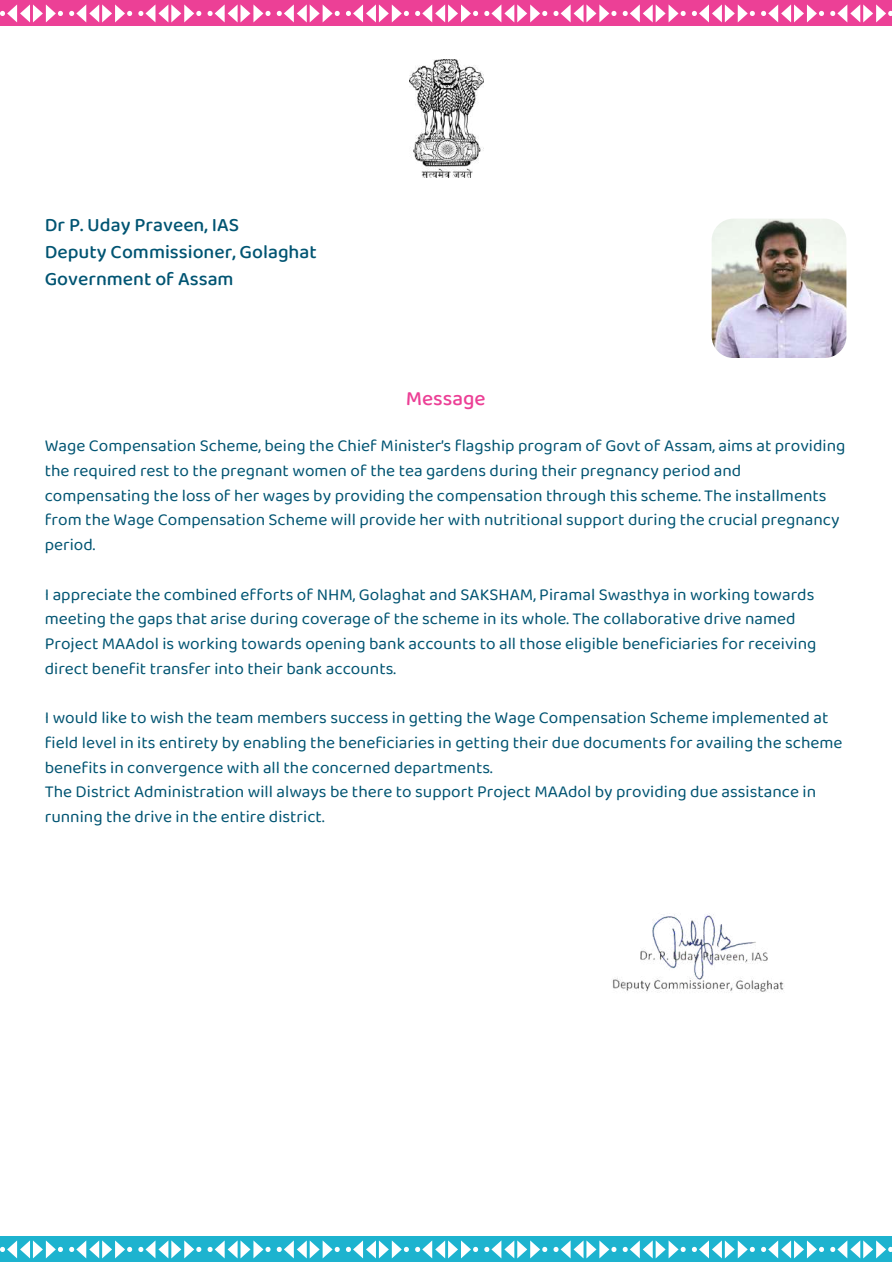
<style>
.page{position:relative;width:893px;height:1264px;background:#fff}
.page>*{position:absolute;margin:0;border:0;box-sizing:border-box;transform-origin:0 0}
.t1{font:500 21px "Baloo 2";color:#ec4096}
.t2{font:500 19.5px/27px "Baloo 2";color:#005472}
.t3{font:17.25px/24.8px "Baloo 2";color:#005472}
</style>
<div class="page">
<div style="left:0;top:0;width:891px;height:25px;background:#ec4096"></div>
<div style="left:0;top:1235px;width:891px;height:25px;background:#1db3cf"></div>
<svg style="left:0;top:4px;width:63px;height:18px"></svg>
<svg style="left:69px;top:4px;width:63px;height:18px"></svg>
<svg style="left:138px;top:4px;width:63px;height:18px"></svg>
<svg style="left:207px;top:4px;width:63px;height:18px"></svg>
<svg style="left:277px;top:4px;width:63px;height:18px"></svg>
<svg style="left:346px;top:4px;width:63px;height:18px"></svg>
<svg style="left:415px;top:4px;width:63px;height:18px"></svg>
<svg style="left:484px;top:4px;width:63px;height:18px"></svg>
<svg style="left:553px;top:4px;width:63px;height:18px"></svg>
<svg style="left:622px;top:4px;width:63px;height:18px"></svg>
<svg style="left:691px;top:4px;width:63px;height:18px"></svg>
<svg style="left:761px;top:4px;width:63px;height:18px"></svg>
<svg style="left:830px;top:4px;width:62px;height:18px"></svg>
<svg style="left:0;top:1240px;width:63px;height:18px"></svg>
<svg style="left:69px;top:1240px;width:63px;height:18px"></svg>
<svg style="left:138px;top:1240px;width:63px;height:18px"></svg>
<svg style="left:207px;top:1240px;width:63px;height:18px"></svg>
<svg style="left:277px;top:1240px;width:63px;height:18px"></svg>
<svg style="left:346px;top:1240px;width:63px;height:18px"></svg>
<svg style="left:415px;top:1240px;width:63px;height:18px"></svg>
<svg style="left:484px;top:1240px;width:63px;height:18px"></svg>
<svg style="left:553px;top:1240px;width:63px;height:18px"></svg>
<svg style="left:622px;top:1240px;width:63px;height:18px"></svg>
<svg style="left:691px;top:1240px;width:63px;height:18px"></svg>
<svg style="left:761px;top:1240px;width:63px;height:18px"></svg>
<svg style="left:830px;top:1240px;width:62px;height:18px"></svg>
<img style="left:409px;top:60px;width:74px;height:118px">
<img style="left:711px;top:219px;width:136px;height:139px">
<img style="left:612px;top:914px;width:172px;height:79px">
<p class="t2" style="left:45px;top:211px;width:273px">Dr P. Uday Praveen, IAS<br>Deputy Commissioner, Golaghat<br>Government of Assam</p>
<p class="t1" style="left:406px;top:385px;width:81px">Message</p>
<p class="t3" style="left:45px;top:433px;width:802px">Wage Compensation Scheme, being the Chief Minister’s flagship program of Govt of Assam, aims at providing the required rest to the pregnant women of the tea gardens during their pregnancy period and compensating the loss of her wages by providing the compensation through this scheme. The installments from the Wage Compensation Scheme will provide her with nutritional support during the crucial pregnancy period.</p>
<p class="t3" style="left:45px;top:581px;width:773px">I appreciate the combined efforts of NHM, Golaghat and SAKSHAM, Piramal Swasthya in working towards meeting the gaps that arise during coverage of the scheme in its whole. The collaborative drive named Project MAAdol is working towards opening bank accounts to all those eligible beneficiaries for receiving direct benefit transfer into their bank accounts.</p>
<p class="t3" style="left:45px;top:705px;width:799px">I would like to wish the team members success in getting the Wage Compensation Scheme implemented at field level in its entirety by enabling the beneficiaries in getting their due documents for availing the scheme benefits in convergence with all the concerned departments.<br>The District Administration will always be there to support Project MAAdol by providing due assistance in running the drive in the entire district.</p>
</div>
